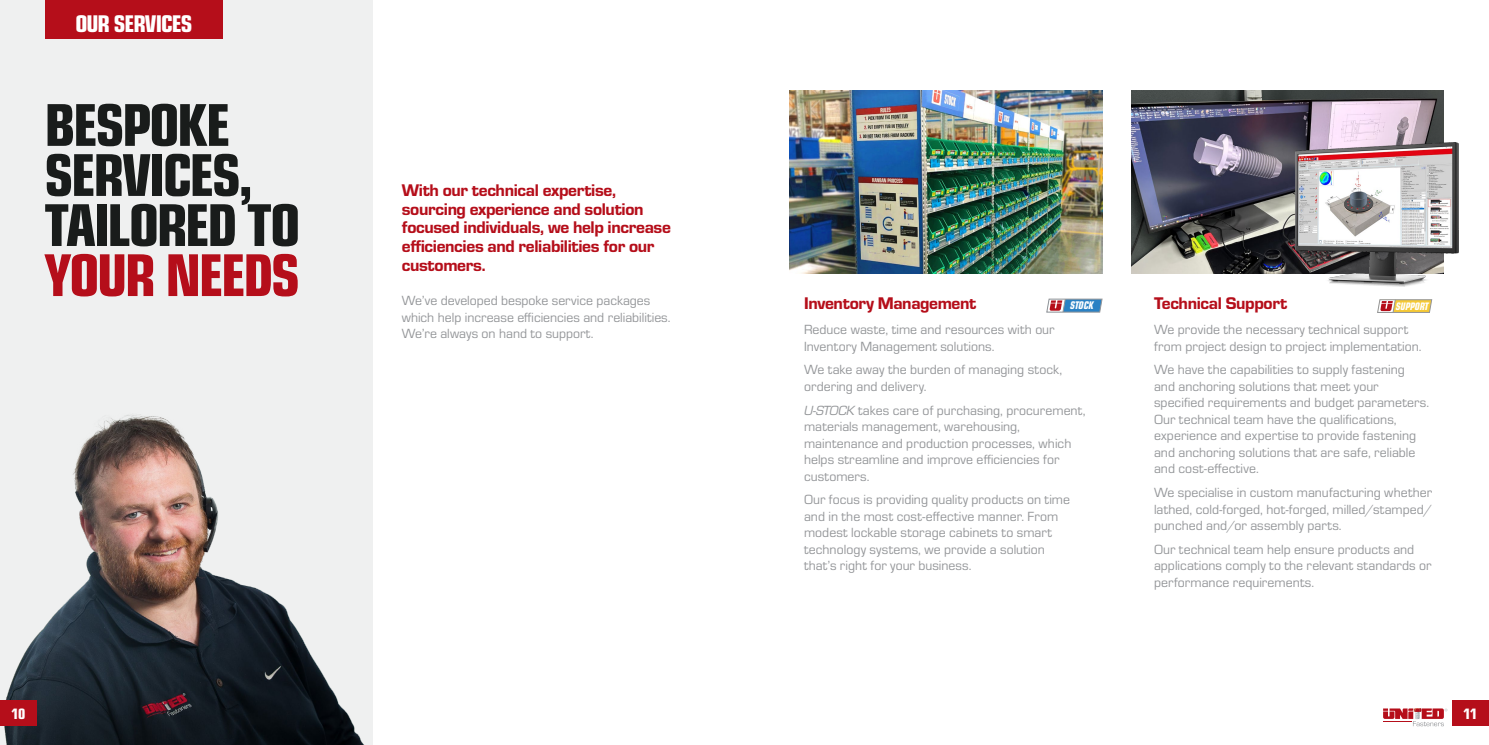
<style>
.page{position:relative;width:1489px;height:745px;background:#fff}
.page>*{position:absolute;margin:0;border:0;box-sizing:border-box;transform-origin:0 0}
.t1{font:62.5px/50px "Eurostile Con Hea";letter-spacing:-.04em;color:#191c1b}
.t2{font:25px "Eurostile Con Hea";letter-spacing:-.04em;color:#fff}
.t3{font:17.5px/18.8px "Eurostile Hea";letter-spacing:-.02em;color:#b50e1a}
.t4{font:15.62px "Eurostile Con Hea";color:#fff}
.Paragraph_Style_1{font:13.75px/16.5px "Eurostile";color:#939598}
.t5{font:11.5px "Eurostile Con Hea Ita";letter-spacing:-.01em;color:#fff;scale:.91 1}
.t6{font:11.25px "Eurostile Con Hea Ita";letter-spacing:-.005em;color:#fff;scale:.91 1}
.s1{color:#b50e1a}
.s2{font-style:italic}
</style>
<div class="page">
<div style="left:0;top:0;width:372px;height:744px;background:#eff0f0"></div>
<img style="left:0;top:414px;width:364px;height:330px">
<div style="left:45px;top:0;width:178px;height:38px;background:#b50e1a"></div>
<svg style="left:1377px;top:299px;width:54px;height:13px"></svg>
<svg style="left:1046px;top:299px;width:56px;height:13px"></svg>
<div style="left:0;top:700px;width:36px;height:25px;background:#b50e1a"></div>
<svg style="left:1383px;top:708px;width:64px;height:17px"></svg>
<div style="left:1452px;top:700px;width:36px;height:25px;background:#b50e1a"></div>
<img style="left:1131px;top:90px;width:312px;height:184px">
<img style="left:789px;top:90px;width:313px;height:184px">
<img style="left:1295px;top:143px;width:163px;height:144px">
<p class="t2" style="left:75px;top:5px;width:119px">OUR SERVICES</p>
<p class="t1" style="left:44px;top:96px;width:188px">BESPOKE</p>
<p class="t1" style="left:44px;top:146px;width:257px">SERVICES,<br>TAILORED TO<br><span class="s1">YOUR NEEDS</span></p>
<p class="t3" style="left:402px;top:179px;width:216px">With our technical expertise,</p>
<p class="t3" style="left:402px;top:198px;width:243px">sourcing experience and solution</p>
<p class="t3" style="left:402px;top:217px;width:271px">focused individuals, we help increase efficiencies and reliabilities for our</p>
<p class="t3" style="left:402px;top:254px;width:85px">customers.</p>
<p class="Paragraph_Style_1" style="left:402px;top:291px;width:250px">We’ve developed bespoke service packages</p>
<p class="Paragraph_Style_1" style="left:402px;top:308px;width:270px">which help increase efficiencies and reliabilities.<br>We’re always on hand to support.</p>
<p class="t3" style="left:804px;top:293px;width:174px">Inventory Management</p>
<p class="t3" style="left:1153px;top:293px;width:135px">Technical Support</p>
<p class="t5" style="left:1070px;top:297px;width:27px">STOCK</p>
<p class="t6" style="left:1395px;top:298px;width:38px">SUPPORT</p>
<p class="Paragraph_Style_1" style="left:1153px;top:320px;width:269px">We provide the necessary technical support from project design to project implementation.</p>
<p class="Paragraph_Style_1" style="left:1153px;top:360px;width:276px">We have the capabilities to supply fastening<br>and anchoring solutions that meet your specified requirements and budget parameters.<br>Our technical team have the qualifications, experience and expertise to provide fastening and anchoring solutions that are safe, reliable and cost-effective.</p>
<p class="Paragraph_Style_1" style="left:1153px;top:483px;width:280px;text-align:justify">We specialise in custom manufacturing whether lathed, cold-forged, hot-forged, milled/stamped/ punched and/or assembly parts.</p>
<p class="Paragraph_Style_1" style="left:1153px;top:540px;width:279px">Our technical team help ensure products and applications comply to the relevant standards or performance requirements.</p>
<p class="Paragraph_Style_1" style="left:804px;top:320px;width:252px">Reduce waste, time and resources with our<br>Inventory Management solutions.</p>
<p class="Paragraph_Style_1" style="left:804px;top:360px;width:259px">We take away the burden of managing stock, ordering and delivery.</p>
<p class="Paragraph_Style_1" style="left:804px;top:401px;width:283px"><span class="s2">U-STOCK</span> takes care of purchasing, procurement, materials management, warehousing, maintenance and production processes, which helps streamline and improve efficiencies for customers.</p>
<p class="Paragraph_Style_1" style="left:804px;top:490px;width:267px">Our focus is providing quality products on time and in the most cost-effective manner. From modest lockable storage cabinets to smart technology systems, we provide a solution that’s right for your business.</p>
<p class="t4" style="left:12px;top:702px;width:15px">10</p>
<p class="t4" style="left:1463px;top:702px;width:15px">11</p>
</div>
